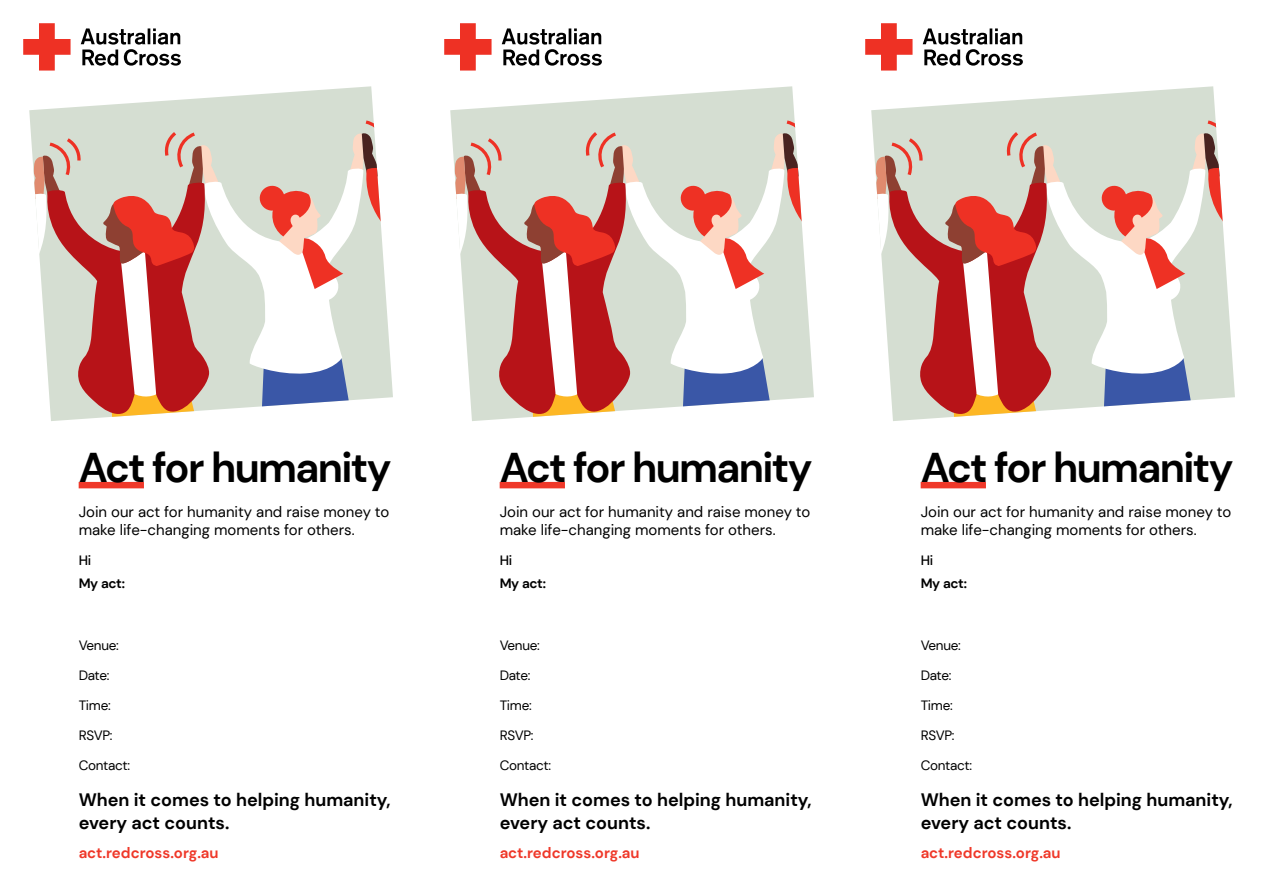
<style>
.page{position:relative;width:1263px;height:893px;background:#fff}
.page>*{position:absolute;margin:0;border:0;box-sizing:border-box;transform-origin:0 0}
.t1{font:700 41.55px "DM Sans";letter-spacing:-.04em;color:#000}
.t2{font:700 18px/22.5px "DM Sans";color:#000}
.t3{font:15px/18px "DM Sans";color:#000}
.t4{font:700 15px "DM Sans";color:#ef3829}
.t5{font:13.5px "DM Sans";letter-spacing:-.02em;color:#000}
.t6{font:700 13.5px "DM Sans";letter-spacing:-.02em;color:#000}
.t7{font:500 13.5px "DM Sans";color:#000}
</style>
<div class="page">
<svg style="left:907px;top:86px;width:308px;height:22px"></svg>
<svg style="left:871px;top:108px;width:364px;height:313px"></svg>
<svg style="left:923px;top:28px;width:100px;height:38px"></svg>
<svg style="left:865px;top:23px;width:47px;height:48px"></svg>
<div style="left:921px;top:482px;width:65px;height:6px;background:#ef3829"></div>
<svg style="left:65px;top:86px;width:308px;height:22px"></svg>
<svg style="left:29px;top:108px;width:364px;height:313px"></svg>
<svg style="left:81px;top:28px;width:100px;height:38px"></svg>
<svg style="left:23px;top:23px;width:48px;height:48px"></svg>
<div style="left:79px;top:482px;width:65px;height:6px;background:#ef3829"></div>
<svg style="left:486px;top:86px;width:308px;height:22px"></svg>
<svg style="left:450px;top:108px;width:364px;height:313px"></svg>
<svg style="left:502px;top:28px;width:100px;height:38px"></svg>
<svg style="left:444px;top:23px;width:47px;height:48px"></svg>
<div style="left:500px;top:482px;width:65px;height:6px;background:#ef3829"></div>
<p class="t1" style="left:79px;top:442px;width:314px">Act for humanity</p>
<p class="t3" style="left:79px;top:503px;width:312px">Join our act for humanity and raise money to make life-changing moments for others.</p>
<p class="t7" style="left:79px;top:552px;width:14px">Hi</p>
<p class="t6" style="left:79px;top:575px;width:48px">My act:</p>
<p class="t5" style="left:79px;top:636px;width:42px">Venue:</p>
<p class="t5" style="left:79px;top:666px;width:32px">Date:</p>
<p class="t5" style="left:79px;top:696px;width:34px">Time:</p>
<p class="t5" style="left:79px;top:726px;width:35px">RSVP:</p>
<p class="t5" style="left:79px;top:756px;width:53px">Contact:</p>
<p class="t2" style="left:79px;top:788px;width:313px">When it comes to helping humanity, every act counts.</p>
<p class="t4" style="left:79px;top:843px;width:142px">act.redcross.org.au</p>
<p class="t1" style="left:500px;top:442px;width:314px">Act for humanity</p>
<p class="t3" style="left:500px;top:503px;width:312px">Join our act for humanity and raise money to make life-changing moments for others.</p>
<p class="t7" style="left:500px;top:552px;width:14px">Hi</p>
<p class="t6" style="left:500px;top:575px;width:48px">My act:</p>
<p class="t5" style="left:500px;top:636px;width:42px">Venue:</p>
<p class="t5" style="left:500px;top:666px;width:32px">Date:</p>
<p class="t5" style="left:500px;top:696px;width:34px">Time:</p>
<p class="t5" style="left:500px;top:726px;width:35px">RSVP:</p>
<p class="t5" style="left:500px;top:756px;width:53px">Contact:</p>
<p class="t2" style="left:500px;top:788px;width:313px">When it comes to helping humanity, every act counts.</p>
<p class="t4" style="left:500px;top:843px;width:142px">act.redcross.org.au</p>
<p class="t1" style="left:921px;top:442px;width:314px">Act for humanity</p>
<p class="t3" style="left:921px;top:503px;width:312px">Join our act for humanity and raise money to make life-changing moments for others.</p>
<p class="t7" style="left:921px;top:552px;width:14px">Hi</p>
<p class="t6" style="left:921px;top:575px;width:48px">My act:</p>
<p class="t5" style="left:921px;top:636px;width:42px">Venue:</p>
<p class="t5" style="left:921px;top:666px;width:32px">Date:</p>
<p class="t5" style="left:921px;top:696px;width:34px">Time:</p>
<p class="t5" style="left:921px;top:726px;width:35px">RSVP:</p>
<p class="t5" style="left:921px;top:756px;width:53px">Contact:</p>
<p class="t2" style="left:921px;top:788px;width:313px">When it comes to helping humanity, every act counts.</p>
<p class="t4" style="left:921px;top:843px;width:142px">act.redcross.org.au</p>
</div>
